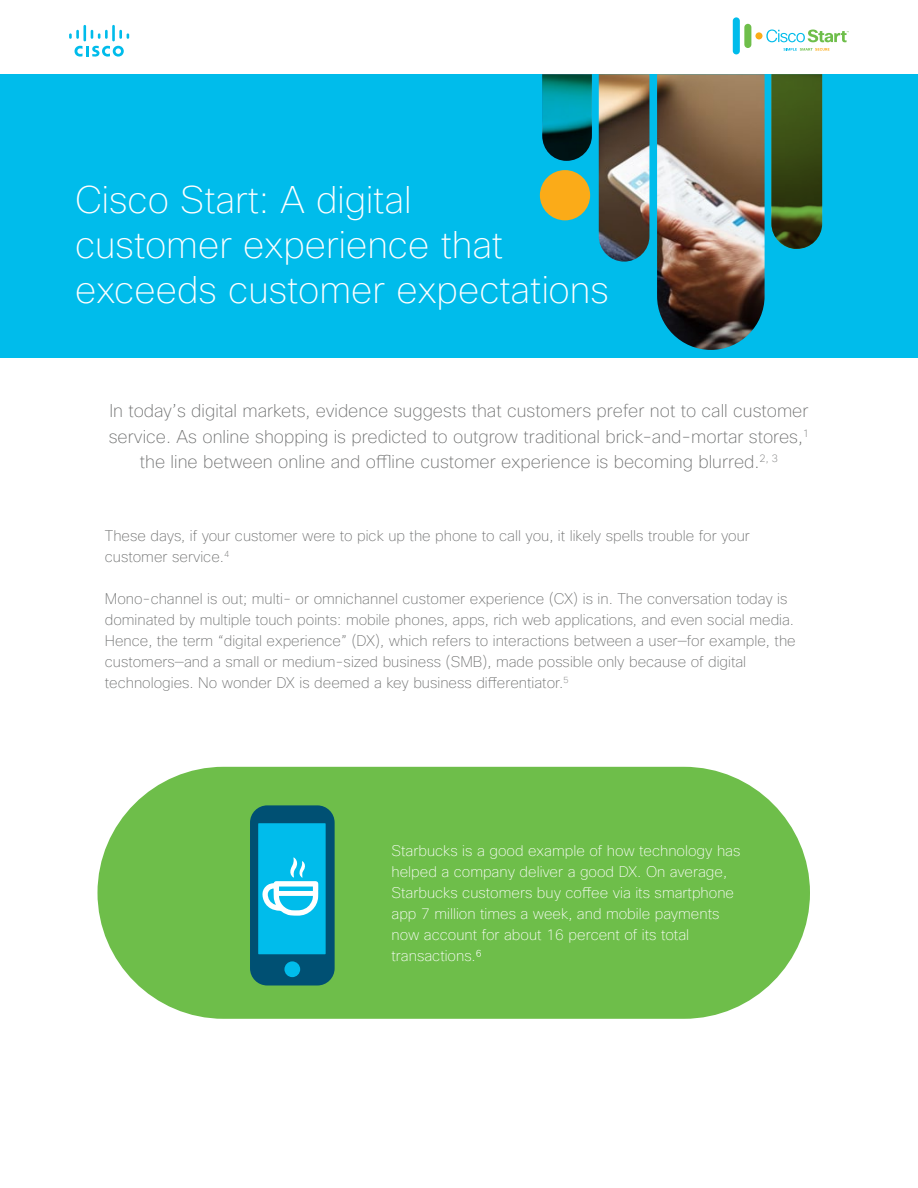
<style>
.page{position:relative;width:918px;height:1188px;background:#fff}
.page>*{position:absolute;margin:0;border:0;box-sizing:border-box;transform-origin:0 0}
.t1{font:100 37.5px/45px "Cisco Sans";color:#fff}
.t2{font:100 18px/25.5px "Cisco Sans";color:#6c6d6d;text-align:center}
.t3{font:100 15px/21px "Cisco Sans";color:#6c6d6d}
.t4{font:100 15px/21px "Cisco Sans";color:#fff}
</style>
<div class="page">
<div style="left:0;top:74px;width:918px;height:284px;background:#00bceb"></div>
<div style="left:733px;top:17px;width:7px;height:37px;background:#00bceb;border-radius:4px"></div>
<div style="left:744px;top:24px;width:7px;height:24px;background:#6ebe4a;border-radius:4px"></div>
<div style="left:755px;top:32px;width:8px;height:7px;background:#fbab18;border-radius:50%"></div>
<svg style="left:766px;top:30px;width:83px;height:12px"></svg>
<svg style="left:783px;top:48px;width:46px;height:3px"></svg>
<svg style="left:75px;top:46px;width:49px;height:11px"></svg>
<svg style="left:69px;top:30px;width:10px;height:9px"></svg>
<hr style="left:83px;top:25px;width:3px;height:16px;background:#00bceb">
<svg style="left:91px;top:30px;width:17px;height:9px"></svg>
<hr style="left:112px;top:25px;width:3px;height:16px;background:#00bceb">
<svg style="left:119px;top:30px;width:10px;height:9px"></svg>
<img style="left:542px;top:74px;width:223px;height:276px">
<div style="left:540px;top:170px;width:50px;height:50px;background:#fbab18;border-radius:50%"></div>
<svg style="left:771px;top:74px;width:51px;height:175px;background:#39511d"></svg>
<div style="left:98px;top:767px;width:712px;height:252px;background:#6ebe4a;border-radius:126px"></div>
<div style="left:250px;top:805px;width:85px;height:181px;background:#005073;border-radius:17px"></div>
<div style="left:284px;top:961px;width:16px;height:16px;background:#00bceb;border-radius:50%"></div>
<svg style="left:258px;top:823px;width:68px;height:131px;background:#1fc3ec"></svg>
<svg style="left:542px;top:74px;width:50px;height:87px;background:#007079"></svg>
<h1 class="t1" style="left:75px;top:179px;width:535px">Cisco Start: A digital<br>customer experience that exceeds customer expectations</h1>
<p class="t2" style="left:109px;top:399px;width:702px">In today’s digital markets, evidence suggests that customers prefer not to call customer service. As online shopping is predicted to outgrow traditional brick-and-mortar stores,<sup>1 </sup>the line between online and offline customer experience is becoming blurred.<sup>2,</sup> <sup>3</sup></p>
<p class="t3" style="left:105px;top:526px;width:647px">These days, if your customer were to pick up the phone to call you, it likely spells trouble for your customer service.<sup>4</sup></p>
<p class="t3" style="left:105px;top:589px;width:692px">Mono-channel is out; multi- or omnichannel customer experience (CX) is in. The conversation today is dominated by multiple touch points: mobile phones, apps, rich web applications, and even social media.<br>Hence, the term “digital experience” (DX), which refers to interactions between a user—for example, the customers—and a small or medium-sized business (SMB), made possible only because of digital technologies. No wonder DX is deemed a key business differentiator.<sup>5</sup></p>
<p class="t4" style="left:392px;top:841px;width:351px">Starbucks is a good example of how technology has helped a company deliver a good DX. On average, Starbucks customers buy coffee via its smartphone app 7 million times a week, and mobile payments now account for about 16 percent of its total transactions.⁶</p>
</div>
